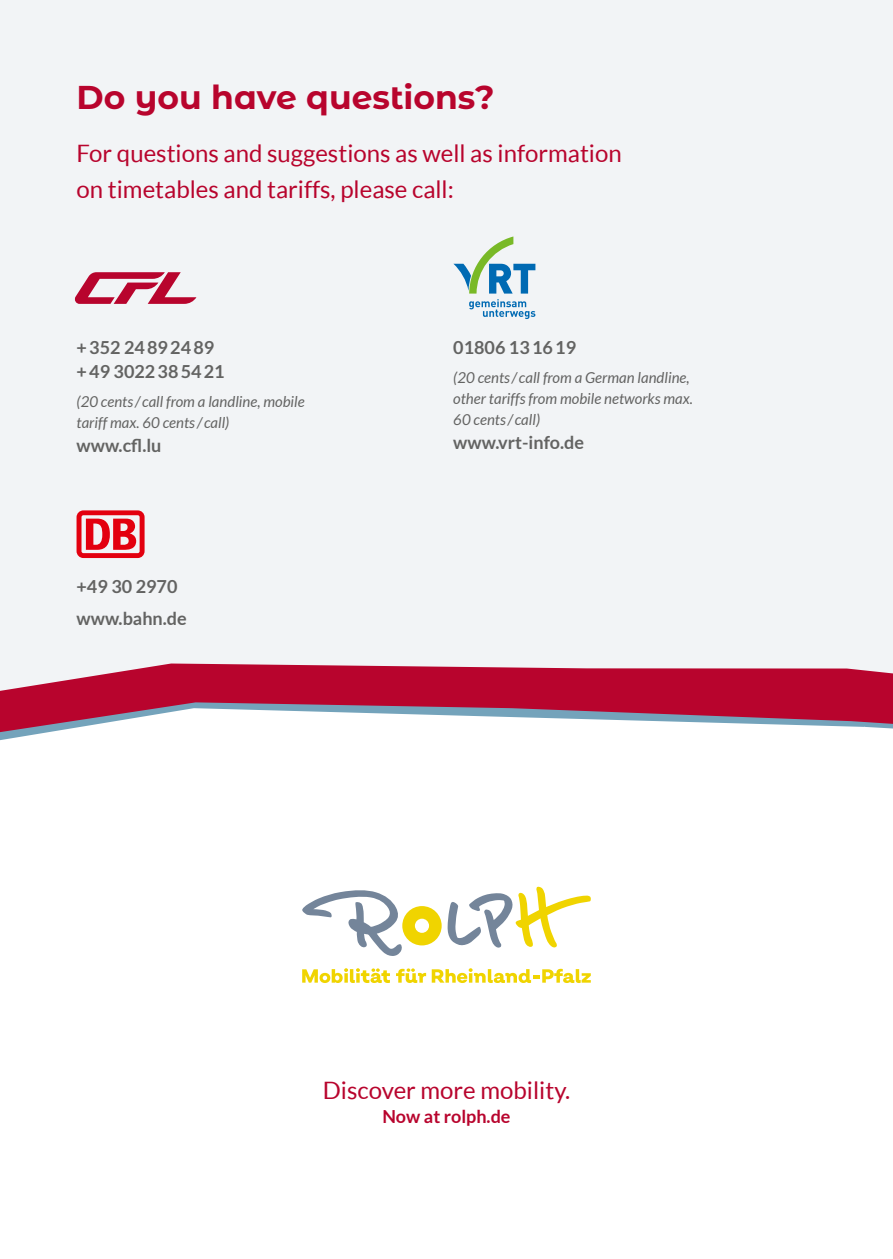
<style>
.page{position:relative;width:893px;height:1259px;background:#fff}
.page>*{position:absolute;margin:0;border:0;box-sizing:border-box;transform-origin:0 0}
.Headline_rot{font:700 33px "Montserrat Alternates";color:#b8042d}
.Fließtext_rot{font:24px/36px "Lato";color:#b8042d}
.Links{font:700 18px "Lato";color:#636362}
.Fließtext_rot-2{font:700 18px "Lato";color:#b8042d}
.Links-2{font:italic 15px/21px "Lato";color:#636362}
</style>
<div class="page">
<div style="left:0;top:0;width:893px;height:705px;background:#f2f4f6"></div>
<svg style="left:396px;top:968px;width:30px;height:15px"></svg>
<svg style="left:302px;top:968px;width:88px;height:15px"></svg>
<svg style="left:432px;top:968px;width:159px;height:15px"></svg>
<svg style="left:302px;top:886px;width:289px;height:70px"></svg>
<svg style="left:77px;top:510px;width:68px;height:48px"></svg>
<svg style="left:74px;top:272px;width:122px;height:32px"></svg>
<svg style="left:453px;top:236px;width:82px;height:57px"></svg>
<svg style="left:469px;top:299px;width:66px;height:20px"></svg>
<svg style="left:0;top:732px;width:49px;height:8px"></svg>
<svg style="left:0;top:663px;width:893px;height:69px;fill:#b8042d"></svg>
<p class="Headline_rot" style="left:77px;top:73px;width:419px">Do you have questions?</p>
<p class="Fließtext_rot" style="left:77px;top:135px;width:547px">For questions and suggestions as well as information on timetables and tariffs, please call:</p>
<p class="Links" style="left:77px;top:337px;width:139px">+352 24892489</p>
<p class="Links" style="left:77px;top:361px;width:150px">+49 3022385421</p>
<p class="Links-2" style="left:77px;top:392px;width:230px">(20 cents/ call from a landline, mobile tariff max. 60 cents/ call)</p>
<p class="Links" style="left:77px;top:435px;width:86px">www.cfl.lu</p>
<p class="Links" style="left:77px;top:576px;width:102px">+49 30 2970</p>
<p class="Links" style="left:77px;top:608px;width:112px">www.bahn.de</p>
<p class="Links" style="left:453px;top:337px;width:124px">01806 131619</p>
<p class="Links-2" style="left:453px;top:368px;width:241px">(20 cents/ call from a German landline, other tariffs from mobile networks max.<br>60 cents/ call)</p>
<p class="Links" style="left:453px;top:432px;width:132px">www.vrt-info.de</p>
<p class="Fließtext_rot" style="left:323px;top:1072px;width:249px">Discover more mobility.</p>
<p class="Fließtext_rot-2" style="left:382px;top:1106px;width:130px">Now at rolph.de</p>
</div>
